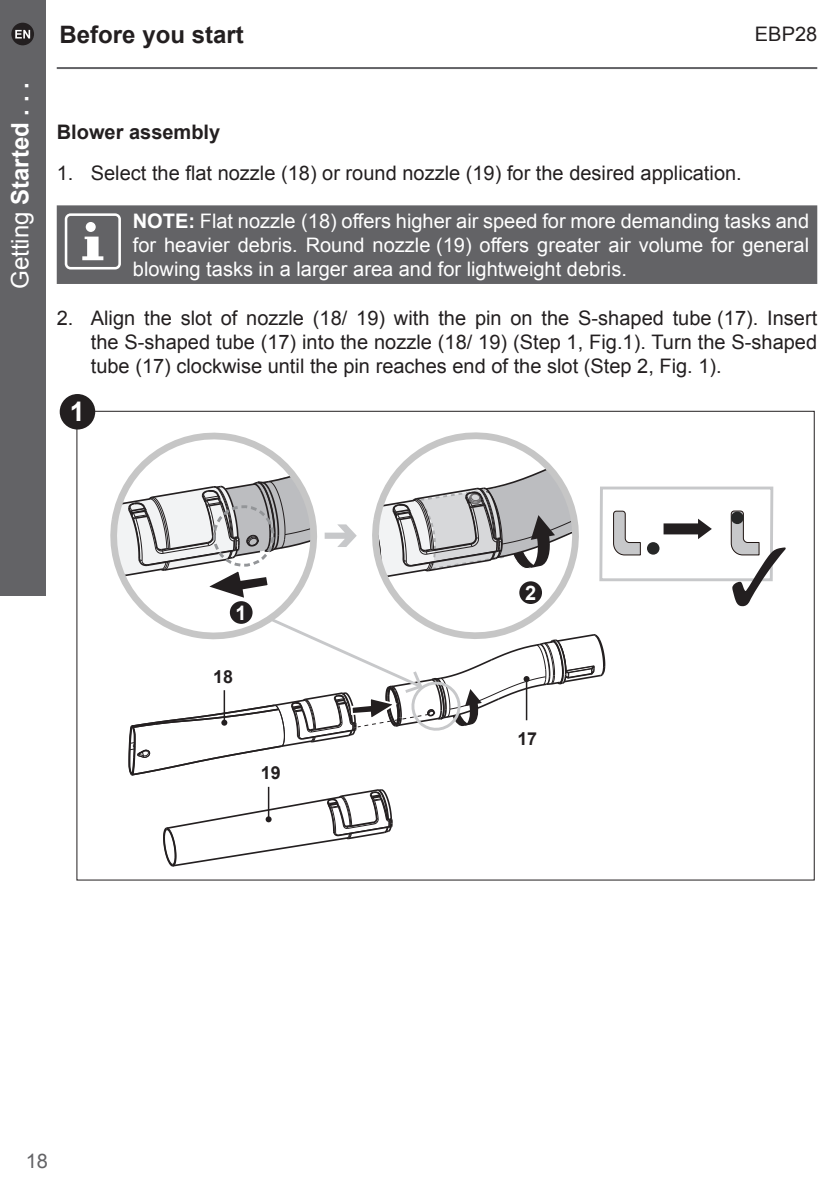
<style>
.page{position:relative;width:840px;height:1191px;background:#fff}
.page>*{position:absolute;margin:0;border:0;box-sizing:border-box;transform-origin:0 0}
.Body{font:700 27px "Arial";color:#fff}
.t1{font:700 24px "Arial";color:#fff}
.Headline-01{font:700 24px "Arial";color:#231f20}
.t2{font:20px/24px "Arial";color:#231f20;text-align:justify}
.White_Text{font:20px/24px "Arial";color:#fff;text-align:justify}
.Headline-03_SB{font:700 20px "Arial";color:#231f20}
.t3{font:20px "Arial";color:#636366}
.Parts{font:700 20px "Arial";color:#fff}
.Body-2{font:700 17.8px "Arial";color:#231f20}
.s1{font-weight:400}
.s2{font-weight:700}
</style>
<div class="page">
<div style="left:0;top:0;width:45px;height:595px;background:#636366"></div>
<hr style="left:57px;top:67px;width:759px;height:2px;background:#636366">
<svg style="left:11px;top:23px;width:23px;height:22px"></svg>
<svg style="left:15px;top:30px;width:15px;height:8px"></svg>
<div style="left:57px;top:205px;width:759px;height:79px;background:#636366"></div>
<svg style="left:65px;top:213px;width:56px;height:56px"></svg>
<svg style="left:110px;top:432px;width:136px;height:130px"></svg>
<svg style="left:443px;top:432px;width:65px;height:6px"></svg>
<div style="left:60px;top:394px;width:35px;height:35px;background:#231f20;border-radius:50%"></div>
<svg style="left:114px;top:438px;width:671px;height:429px"></svg>
<div style="left:516px;top:729px;width:22px;height:19px;background:#fff"></div>
<div style="left:230px;top:601px;width:22px;height:23px;background:#231f20;border-radius:50%"></div>
<div style="left:519px;top:581px;width:22px;height:23px;background:#231f20;border-radius:50%"></div>
<p class="t1" style="left:4px;top:289px;width:208px;rotate:-90deg"><span class="s1">Getting</span> Started . . .</p>
<p class="Headline-01" style="left:60px;top:18px;width:186px">Before you start</p>
<p class="t2" style="left:754px;top:22px;width:64px">EBP28</p>
<p class="Headline-03_SB" style="left:57px;top:119px;width:165px">Blower assembly</p>
<p class="t2" style="left:57px;top:161px;width:686px">1. Select the flat nozzle (18) or round nozzle (19) for the desired application.</p>
<p class="White_Text" style="left:133px;top:209px;width:677px"><span class="s2">NOTE:</span> Flat nozzle (18) offers higher air speed for more demanding tasks and for heavier debris. Round nozzle (19) offers greater air volume for general blowing tasks in a larger area and for lightweight debris.</p>
<p class="t2" style="left:91px;top:306px;width:727px;text-indent:-34px">2. Align the slot of nozzle (18/ 19) with the pin on the S-shaped tube (17). Insert the S-shaped tube (17) into the nozzle (18/ 19) (Step 1, Fig.1). Turn the S-shaped tube (17) clockwise until the pin reaches end of the slot (Step 2, Fig. 1).</p>
<p class="Body" style="left:70px;top:393px;width:17px">1</p>
<p class="Parts" style="left:235px;top:599px;width:13px">1</p>
<p class="Body-2" style="left:213px;top:664px;width:21px">18</p>
<p class="Body-2" style="left:261px;top:761px;width:21px">19</p>
<p class="Parts" style="left:525px;top:579px;width:13px">2</p>
<p class="Body-2" style="left:517px;top:727px;width:21px">17</p>
<p class="t3" style="left:26px;top:1148px;width:24px">18</p>
</div>
